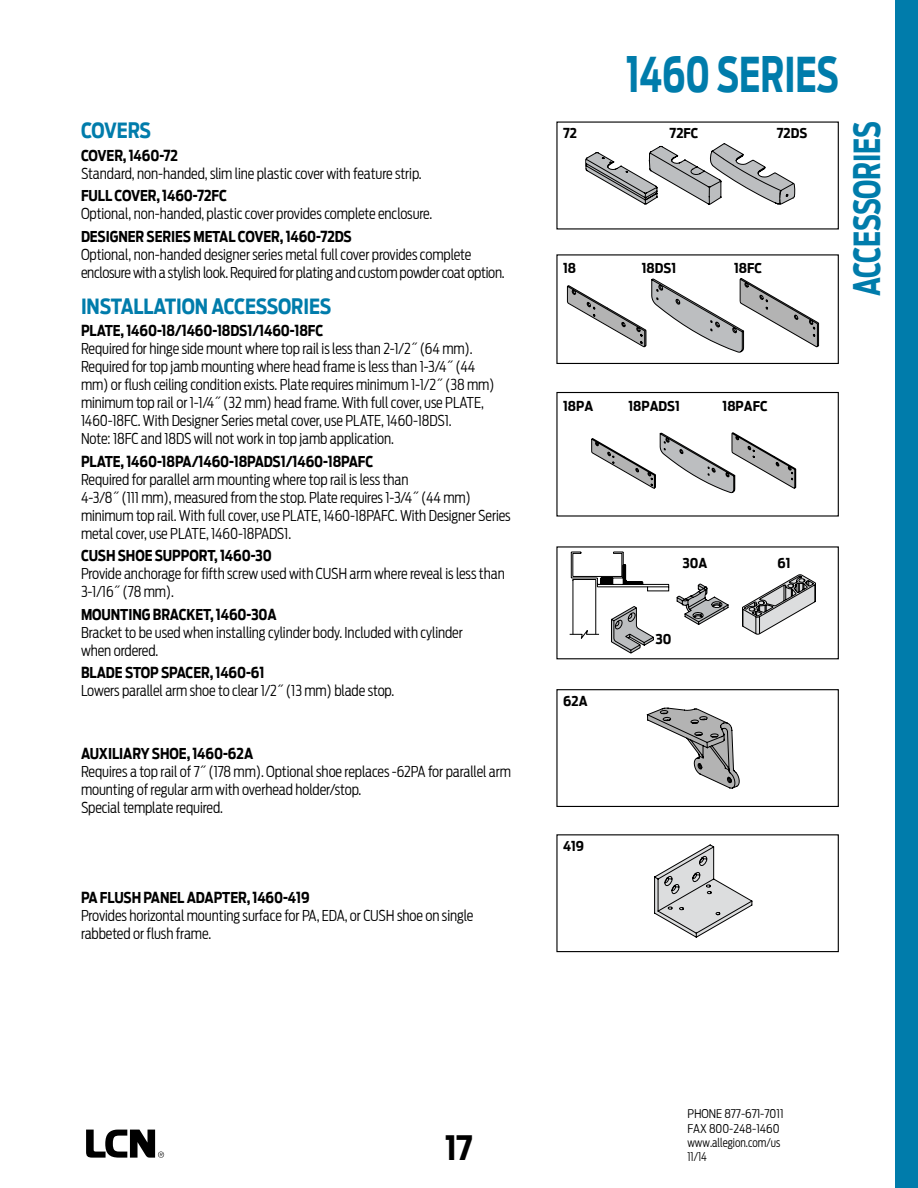
<style>
.page{position:relative;width:918px;height:1188px;background:#fff}
.page>*{position:absolute;margin:0;border:0;box-sizing:border-box;transform-origin:0 0}
.t1{font:700 48px "Antenna Cond";color:#007cab;scale:.8 1}
.t2{font:700 36px "Antenna Cond";letter-spacing:-.015em;color:#007cab;scale:.8 1}
.t3{font:700 33px "Antenna Cond";color:#000}
.t4{font:700 21px "Antenna Cond";letter-spacing:-.005em;color:#007cab;scale:.94 1}
.t5{font:300 15px/18px "Antenna Cond";letter-spacing:-.005em;color:#000;scale:.94 1}
.t6{font:700 13.5px "Antenna Cond";color:#000}
.t7{font:300 12px/14.4px "Antenna Cond";color:#000}
.s1{font-weight:700}
</style>
<div class="page">
<div style="left:895px;top:0;width:23px;height:1188px;background:#007cab"></div>
<svg style="left:86px;top:1130px;width:78px;height:28px"></svg>
<div style="left:556px;top:546px;width:283px;height:113px;border:1px solid #000"></div>
<svg style="left:585px;top:143px;width:211px;height:62px"></svg>
<svg style="left:647px;top:708px;width:93px;height:81px"></svg>
<div style="left:556px;top:689px;width:283px;height:118px;border:1px solid #000"></div>
<div style="left:556px;top:834px;width:283px;height:118px;border:1px solid #000"></div>
<svg style="left:591px;top:432px;width:205px;height:61px"></svg>
<div style="left:556px;top:392px;width:283px;height:125px;border:1px solid #000"></div>
<svg style="left:567px;top:278px;width:252px;height:75px"></svg>
<div style="left:556px;top:254px;width:283px;height:110px;border:1px solid #000"></div>
<svg style="left:570px;top:552px;width:166px;height:108px"></svg>
<svg style="left:654px;top:845px;width:98px;height:92px"></svg>
<svg style="left:742px;top:575px;width:74px;height:59px"></svg>
<p class="t4" style="left:81px;top:118px;width:76px">COVERS</p>
<p class="t5" style="left:81px;top:146px;width:364px"><span class="s1">COVER, 1460-72<br></span>Standard, non-handed, slim line plastic cover with feature strip.</p>
<p class="t5" style="left:81px;top:187px;width:375px"><span class="s1">FULL COVER, 1460-72FC<br></span>Optional, non-handed, plastic cover provides complete enclosure.</p>
<p class="t5" style="left:81px;top:227px;width:452px"><span class="s1">DESIGNER SERIES METAL COVER, 1460-72DS<br></span>Optional, non-handed designer series metal full cover provides complete enclosure with a stylish look. Required for plating and custom powder coat option.</p>
<p class="t4" style="left:81px;top:294px;width:268px">INSTALLATION ACCESSORIES</p>
<p class="t5" style="left:81px;top:322px;width:442px"><span class="s1">PLATE, 1460-18/1460-18DS1/1460-18FC<br></span>Required for hinge side mount where top rail is less than 2-1/2˝ (64 mm).<br>Required for top jamb mounting where head frame is less than 1-3/4˝ (44 mm) or flush ceiling condition exists. Plate requires minimum 1-1/2˝ (38 mm) minimum top rail or 1-1/4˝ (32 mm) head frame. With full cover, use PLATE, 1460-18FC. With Designer Series metal cover, use PLATE, 1460-18DS1.<br>Note: 18FC and 18DS will not work in top jamb application.</p>
<p class="t5" style="left:81px;top:452px;width:459px"><span class="s1">PLATE, 1460-18PA/1460-18PADS1/1460-18PAFC<br></span>Required for parallel arm mounting where top rail is less than<br>4-3/8˝ (111 mm), measured from the stop. Plate requires 1-3/4˝ (44 mm) minimum top rail. With full cover, use PLATE, 1460-18PAFC. With Designer Series metal cover, use PLATE, 1460-18PADS1.</p>
<p class="t5" style="left:81px;top:547px;width:452px"><span class="s1">CUSH SHOE SUPPORT, 1460-30<br></span>Provide anchorage for fifth screw used with CUSH arm where reveal is less than<br>3-1/16˝ (78 mm).</p>
<p class="t5" style="left:81px;top:605px;width:408px"><span class="s1">MOUNTING BRACKET, 1460-30A<br></span>Bracket to be used when installing cylinder body. Included with cylinder when ordered.</p>
<p class="t5" style="left:81px;top:664px;width:335px"><span class="s1">BLADE STOP SPACER, 1460-61<br></span>Lowers parallel arm shoe to clear 1/2˝ (13 mm) blade stop.</p>
<p class="t5" style="left:81px;top:745px;width:459px"><span class="s1">AUXILIARY SHOE, 1460-62A<br></span>Requires a top rail of 7˝ (178 mm). Optional shoe replaces -62PA for parallel arm mounting of regular arm with overhead holder/stop.<br>Special template required.</p>
<p class="t5" style="left:81px;top:889px;width:419px"><span class="s1">PA FLUSH PANEL ADAPTER, 1460-419<br></span>Provides horizontal mounting surface for PA, EDA, or CUSH shoe on single rabbeted or flush frame.</p>
<p class="t1" style="left:626px;top:46px;width:268px">1460 SERIES</p>
<p class="t6" style="left:563px;top:125px;width:16px">72</p>
<p class="t6" style="left:670px;top:125px;width:30px">72FC</p>
<p class="t6" style="left:777px;top:125px;width:32px">72DS</p>
<p class="t6" style="left:563px;top:260px;width:15px">18</p>
<p class="t6" style="left:642px;top:260px;width:36px">18DS1</p>
<p class="t6" style="left:734px;top:260px;width:30px">18FC</p>
<p class="t2" style="left:846px;top:296px;width:220px;rotate:-90deg">ACCESSORIES</p>
<p class="t6" style="left:563px;top:398px;width:32px">18PA</p>
<p class="t6" style="left:628px;top:398px;width:53px">18PADS1</p>
<p class="t6" style="left:723px;top:398px;width:47px">18PAFC</p>
<p class="t6" style="left:563px;top:693px;width:26px">62A</p>
<p class="t6" style="left:563px;top:838px;width:23px">419</p>
<p class="t6" style="left:683px;top:555px;width:26px">30A</p>
<p class="t6" style="left:656px;top:631px;width:17px">30</p>
<p class="t6" style="left:778px;top:555px;width:15px">61</p>
<p class="t3" style="left:445px;top:1129px;width:29px">17</p>
<p class="t7" style="left:687px;top:1107px;width:98px">PHONE 877-671-7011<br>FAX 800-248-1460 www.allegion.com/us<br>11/14</p>
</div>
